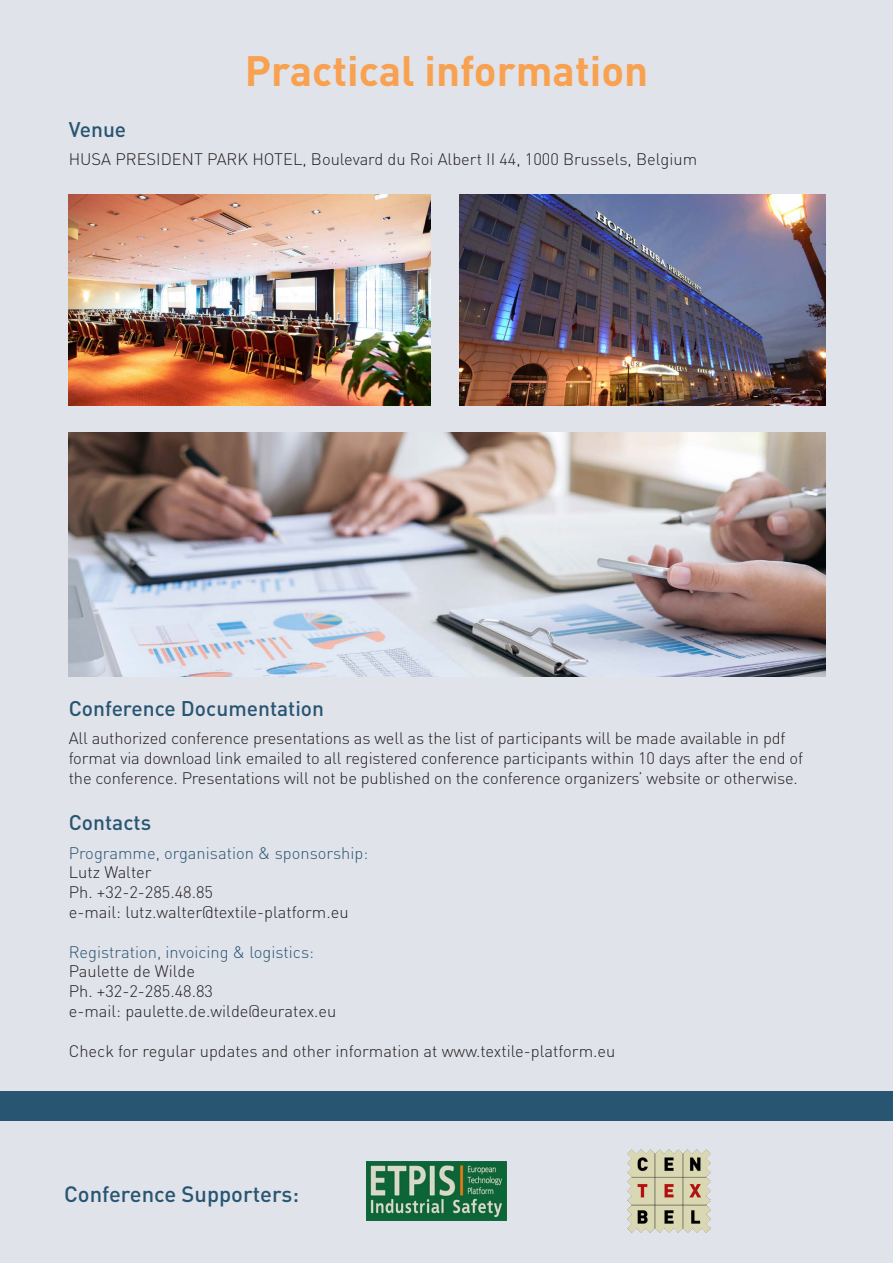
<style>
.page{position:relative;width:893px;height:1263px;background:#e1e3ea}
.page>*{position:absolute;margin:0;border:0;box-sizing:border-box;transform-origin:0 0}
.t1{font:700 42px "DIN";color:#f8a151}
.t2{font:500 21.9px "DIN";color:#285572}
.t3{font:500 21px "DIN";color:#285572}
.t4{font:300 16.5px/19.8px "DIN";letter-spacing:-.01em;color:#231f20}
.t5{font:300 16.5px "DIN";color:#285572}
</style>
<div class="page">
<img style="left:69px;top:195px;width:362px;height:211px">
<img style="left:69px;top:432px;width:756px;height:245px">
<img style="left:459px;top:195px;width:366px;height:211px">
<img style="left:366px;top:1162px;width:141px;height:58px">
<div style="left:0;top:1091px;width:893px;height:29px;background:#285572"></div>
<img style="left:628px;top:1149px;width:83px;height:83px">
<h1 class="t1" style="left:245px;top:43px;width:405px">Practical information</h1>
<p class="t3" style="left:69px;top:116px;width:59px">Venue</p>
<p class="t4" style="left:69px;top:149px;width:630px">HUSA PRESIDENT PARK HOTEL, Boulevard du Roi Albert II 44, 1000 Brussels, Belgium</p>
<p class="t3" style="left:69px;top:695px;width:257px">Conference Documentation</p>
<p class="t4" style="left:69px;top:728px;width:736px">All authorized conference presentations as well as the list of participants will be made available in pdf format via download link emailed to all registered conference participants within 10 days after the end of the conference. Presentations will not be published on the conference organizers’ website or otherwise.</p>
<p class="t3" style="left:69px;top:809px;width:84px">Contacts</p>
<p class="t5" style="left:69px;top:842px;width:301px">Programme, organisation &amp; sponsorship:</p>
<p class="t4" style="left:69px;top:862px;width:281px">Lutz Walter<br>Ph. +32-2-285.48.85<br>e-mail: lutz.walter@textile-platform.eu</p>
<p class="t5" style="left:69px;top:941px;width:247px">Registration, invoicing &amp; logistics:</p>
<p class="t4" style="left:69px;top:961px;width:269px">Paulette de Wilde<br>Ph. +32-2-285.48.83<br>e-mail: paulette.de.wilde@euratex.eu</p>
<p class="t4" style="left:69px;top:1041px;width:548px">Check for regular updates and other information at www.textile-platform.eu</p>
<h2 class="t2" style="left:64px;top:1180px;width:236px">Conference Supporters:</h2>
</div>
